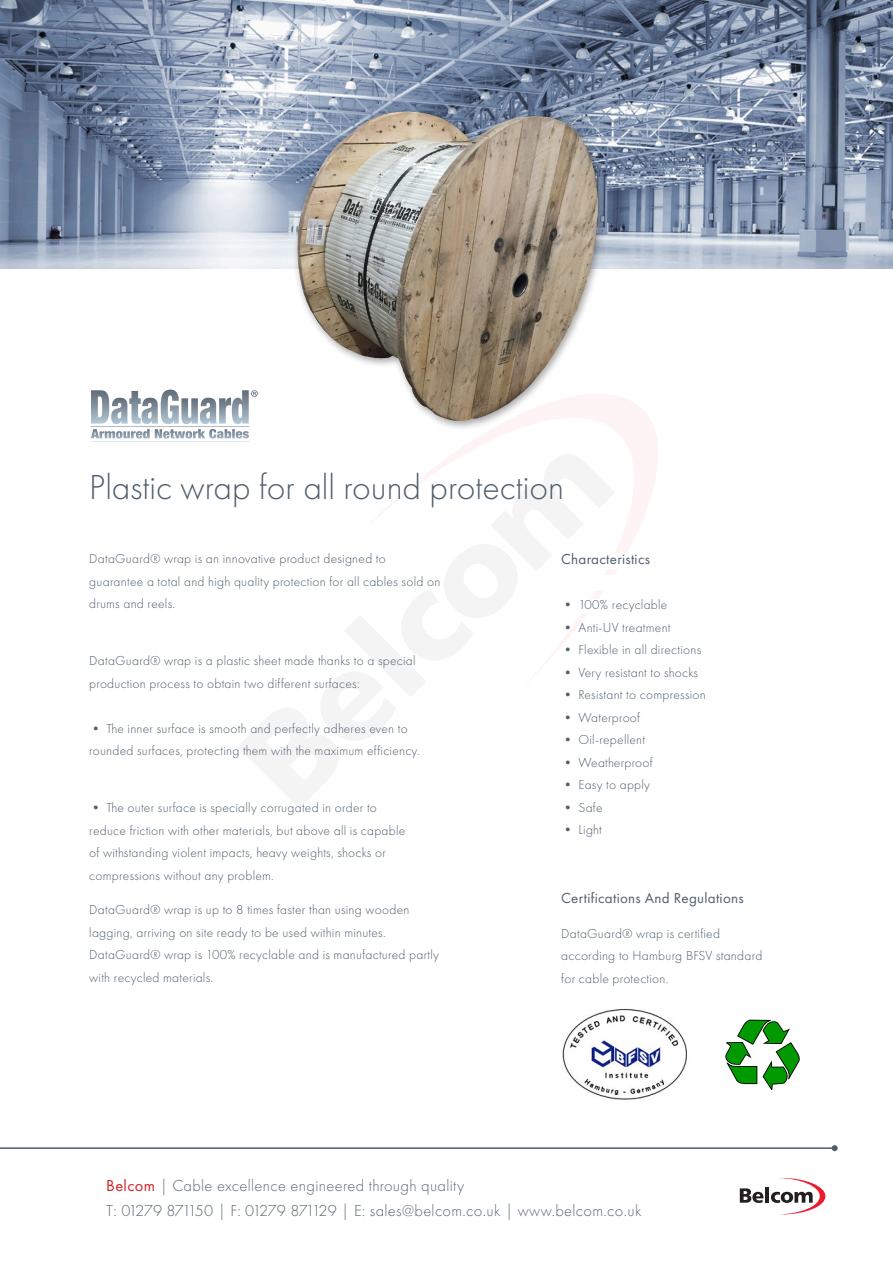
<style>
.page{position:relative;width:893px;height:1263px;background:#fff}
.page>*{position:absolute;margin:0;border:0;box-sizing:border-box;transform-origin:0 0}
.t1{font:300 36px "Futura PT";color:#4f5e6c}
.t2{font:300 16.5px/25.5px "Futura PT";letter-spacing:.02em;color:#5a6673}
.t3{font:15px "Futura PT";letter-spacing:.02em;color:#4f5e6c}
.t4{font:300 13.5px/22.5px "Futura PT";letter-spacing:.02em;color:#4f5e6c}
.s1{font-weight:400;color:#d1232a}
</style>
<div class="page">
<hr style="left:0;top:1147px;width:835px;height:2px;background:#4f5e6c">
<svg style="left:832px;top:1145px;width:6px;height:6px"></svg>
<svg style="left:462px;top:395px;width:196px;height:177px"></svg>
<svg style="left:239px;top:448px;width:376px;height:360px"></svg>
<svg style="left:740px;top:1188px;width:23px;height:15px"></svg>
<hr style="left:765px;top:1187px;width:4px;height:16px;background:#231f20">
<svg style="left:771px;top:1178px;width:54px;height:36px"></svg>
<img style="left:0;top:0;width:893px;height:268px">
<div style="left:292px;top:107px;width:315px;height:325px;background:#231f20;opacity:.42"></div>
<img style="left:328px;top:112px;width:74px;height:44px">
<svg style="left:90px;top:390px;width:168px;height:48px"></svg>
<div style="left:561px;top:553px;width:209px;height:15px;background:#fff"></div>
<div style="left:561px;top:576px;width:209px;height:15px;background:#fff"></div>
<div style="left:561px;top:599px;width:209px;height:14px;background:#fff"></div>
<img style="left:562px;top:1008px;width:125px;height:92px">
<img style="left:726px;top:1019px;width:73px;height:72px">
<p class="t1" style="left:89px;top:466px;width:476px">Plastic wrap for all round protection</p>
<p class="t4" style="left:89px;top:548px;width:353px">DataGuard® wrap is an innovative product designed to guarantee a total and high quality protection for all cables sold on drums and reels.</p>
<p class="t4" style="left:89px;top:650px;width:328px">DataGuard® wrap is a plastic sheet made thanks to a special production process to obtain two different surfaces:</p>
<p class="t4" style="left:89px;top:717px;width:332px">• The inner surface is smooth and perfectly adheres even to rounded surfaces, protecting them with the maximum efficiency.</p>
<p class="t4" style="left:89px;top:797px;width:318px">• The outer surface is specially corrugated in order to reduce friction with other materials, but above all is capable of withstanding violent impacts, heavy weights, shocks or compressions without any problem.</p>
<p class="t4" style="left:89px;top:899px;width:351px">DataGuard® wrap is up to 8 times faster than using wooden lagging, arriving on site ready to be used within minutes.<br>DataGuard® wrap is 100% recyclable and is manufactured partly with recycled materials.</p>
<p class="t3" style="left:561px;top:550px;width:90px">Characteristics</p>
<p class="t4" style="left:561px;top:594px;width:108px">• 100% recyclable</p>
<p class="t4" style="left:561px;top:616px;width:111px">• Anti-UV treatment</p>
<p class="t4" style="left:561px;top:639px;width:141px">• Flexible in all directions</p>
<p class="t4" style="left:561px;top:661px;width:138px">• Very resistant to shocks</p>
<p class="t4" style="left:561px;top:684px;width:146px">• Resistant to compression</p>
<p class="t4" style="left:561px;top:706px;width:80px">• Waterproof</p>
<p class="t4" style="left:561px;top:729px;width:85px">• Oil-repellent</p>
<p class="t4" style="left:561px;top:751px;width:93px">• Weatherproof</p>
<p class="t4" style="left:561px;top:774px;width:90px">• Easy to apply</p>
<p class="t4" style="left:561px;top:796px;width:43px">• Safe</p>
<p class="t4" style="left:561px;top:819px;width:42px">• Light</p>
<p class="t3" style="left:561px;top:889px;width:184px">Certifications And Regulations</p>
<p class="t4" style="left:561px;top:922px;width:203px">DataGuard® wrap is certified according to Hamburg BFSV standard for cable protection.</p>
<p class="t2" style="left:106px;top:1172px;width:537px"><span class="s1">Belcom</span> | Cable excellence engineered through quality<br>T: 01279 871150 | F: 01279 871129 | E: sales@belcom.co.uk | www.belcom.co.uk</p>
</div>
